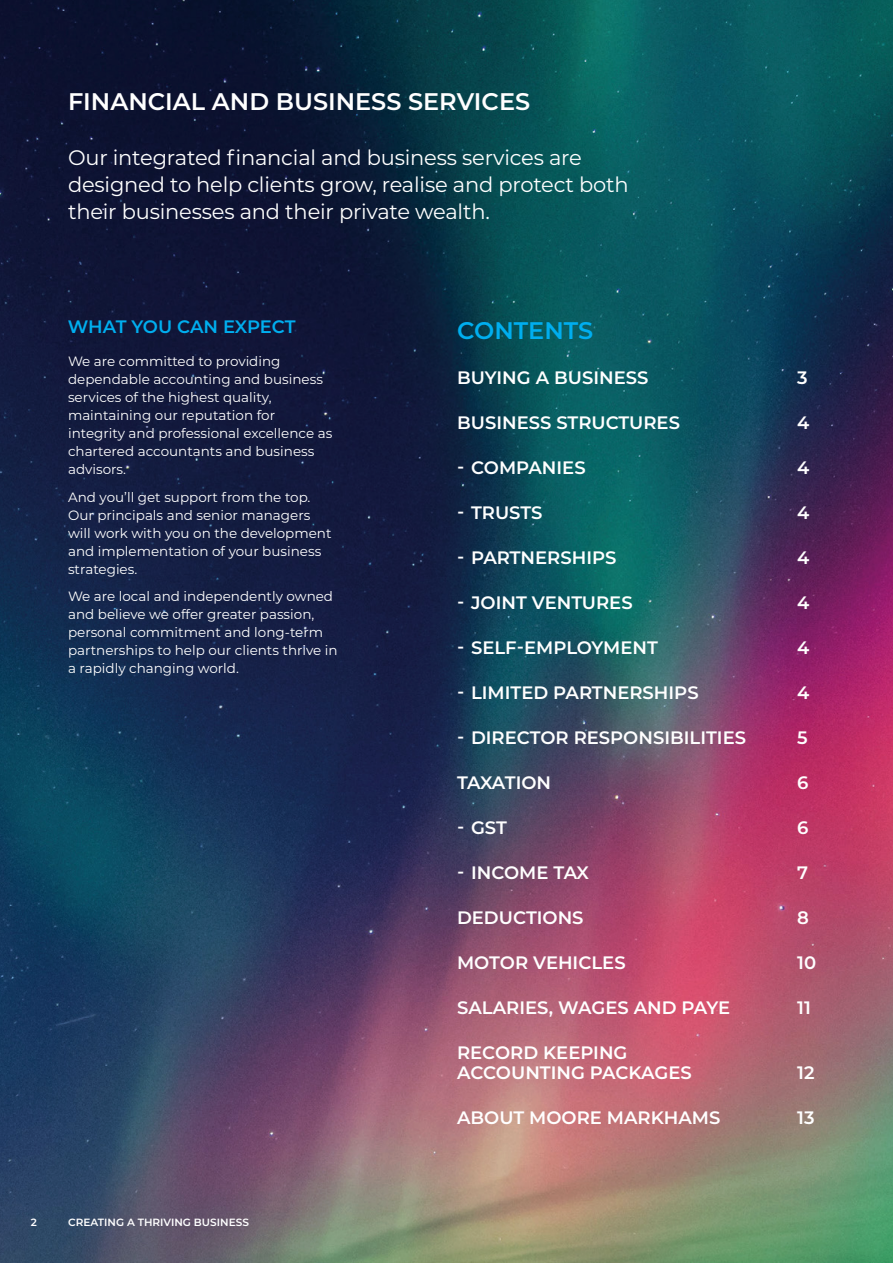
<style>
.page{position:relative;width:893px;height:1263px;background:#fff}
.page>*{position:absolute;margin:0;border:0;box-sizing:border-box;transform-origin:0 0}
.t1{font:600 24px "Montserrat";color:#fff}
.t2{font:600 24px "Montserrat";color:#00aeef}
.t3{font:21px/27px "Montserrat";letter-spacing:-.01em;color:#fff}
.t4{font:600 18px/19.5px "Montserrat";color:#fff}
.t5{font:600 18px "Montserrat";letter-spacing:-.01em;color:#00aeef}
.t6{font:600 18px "Montserrat";letter-spacing:-.035em;color:#fff}
.t7{font:13.5px/18px "Montserrat";color:#fff}
.t8{font:600 10.5px "Montserrat";color:#fff}
</style>
<div class="page">
<img style="left:0;top:0;width:893px;height:1263px">
<h1 class="t1" style="left:68px;top:85px;width:464px">FINANCIAL AND BUSINESS SERVICES</h1>
<h2 class="t3" style="left:68px;top:143px;width:562px">Our integrated financial and business services are designed to help clients grow, realise and protect both their businesses and their private wealth.</h2>
<h3 class="t5" style="left:68px;top:314px;width:229px">WHAT YOU CAN EXPECT</h3>
<p class="t7" style="left:68px;top:352px;width:266px">We are committed to providing dependable accounting and business services of the highest quality, maintaining our reputation for integrity and professional excellence as chartered accountants and business advisors.</p>
<p class="t7" style="left:68px;top:487px;width:265px">And you’ll get support from the top.<br>Our principals and senior managers will work with you on the development and implementation of your business strategies.</p>
<p class="t7" style="left:68px;top:587px;width:271px">We are local and independently owned and believe we offer greater passion, personal commitment and long-term partnerships to help our clients thrive in a rapidly changing world.</p>
<p class="t8" style="left:31px;top:1215px;width:8px">2</p>
<p class="t8" style="left:68px;top:1215px;width:182px">CREATING A THRIVING BUSINESS</p>
<h1 class="t2" style="left:457px;top:313px;width:138px">CONTENTS</h1>
<h3 class="t4" style="left:457px;top:367px;width:193px">BUYING A BUSINESS</h3>
<h3 class="t4" style="left:797px;top:367px;width:12px">3</h3>
<h3 class="t4" style="left:457px;top:412px;width:224px">BUSINESS STRUCTURES</h3>
<h3 class="t4" style="left:797px;top:412px;width:14px">4</h3>
<h3 class="t4" style="left:457px;top:457px;width:130px">- COMPANIES</h3>
<h3 class="t4" style="left:797px;top:457px;width:14px">4</h3>
<h3 class="t4" style="left:457px;top:502px;width:87px">- TRUSTS</h3>
<h3 class="t4" style="left:797px;top:502px;width:14px">4</h3>
<h3 class="t4" style="left:457px;top:547px;width:161px">- PARTNERSHIPS</h3>
<h3 class="t4" style="left:797px;top:547px;width:14px">4</h3>
<h3 class="t4" style="left:457px;top:592px;width:177px">- JOINT VENTURES</h3>
<h3 class="t4" style="left:797px;top:592px;width:14px">4</h3>
<h3 class="t4" style="left:457px;top:637px;width:202px">- SELF-EMPLOYMENT</h3>
<h3 class="t4" style="left:797px;top:637px;width:14px">4</h3>
<h3 class="t4" style="left:457px;top:682px;width:243px">- LIMITED PARTNERSHIPS</h3>
<h3 class="t4" style="left:797px;top:682px;width:14px">4</h3>
<h3 class="t4" style="left:457px;top:727px;width:290px">- DIRECTOR RESPONSIBILITIES</h3>
<h3 class="t4" style="left:797px;top:727px;width:12px">5</h3>
<h3 class="t6" style="left:457px;top:770px;width:96px">TAXATION</h3>
<h3 class="t4" style="left:797px;top:772px;width:13px">6</h3>
<h3 class="t4" style="left:457px;top:817px;width:51px">- GST</h3>
<h3 class="t4" style="left:797px;top:817px;width:13px">6</h3>
<h3 class="t4" style="left:457px;top:862px;width:133px">- INCOME TAX</h3>
<h3 class="t4" style="left:797px;top:862px;width:12px">7</h3>
<h3 class="t4" style="left:457px;top:907px;width:128px">DEDUCTIONS</h3>
<h3 class="t4" style="left:797px;top:907px;width:13px">8</h3>
<h3 class="t4" style="left:457px;top:952px;width:170px">MOTOR VEHICLES</h3>
<h3 class="t4" style="left:797px;top:952px;width:20px">10</h3>
<h3 class="t4" style="left:457px;top:997px;width:275px">SALARIES, WAGES AND PAYE</h3>
<h3 class="t4" style="left:797px;top:997px;width:15px">11</h3>
<h3 class="t4" style="left:457px;top:1042px;width:236px">RECORD KEEPING<br>ACCOUNTING PACKAGES</h3>
<h3 class="t4" style="left:797px;top:1062px;width:19px">12</h3>
<h3 class="t4" style="left:457px;top:1107px;width:265px">ABOUT MOORE MARKHAMS</h3>
<h3 class="t4" style="left:797px;top:1107px;width:19px">13</h3>
</div>
